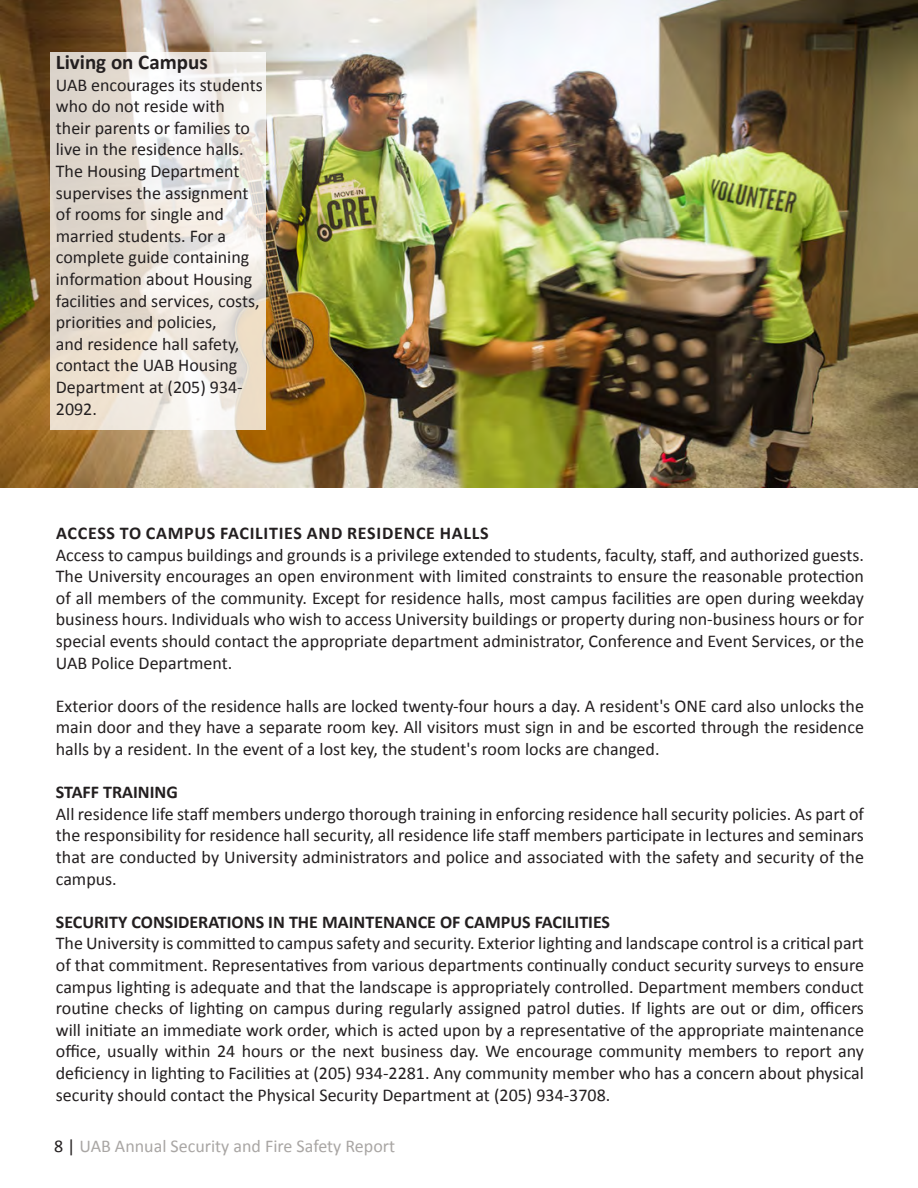
<style>
.page{position:relative;width:918px;height:1188px;background:#fff}
.page>*{position:absolute;margin:0;border:0;box-sizing:border-box;transform-origin:0 0}
.t1{font:700 21px "Calibri";color:#231f20}
.t2{font:18px/21.6px "Calibri";color:#231f20;text-align:justify}
.Content{font:700 18px "Calibri";color:#231f20}
.Content-2{font:700 18px "Calibri";letter-spacing:.04em;color:#231f20}
.t3{font:18px "Calibri";color:#a9a6a4}
.s1{color:#231f20}
</style>
<div class="page">
<img style="left:0;top:0;width:918px;height:487px">
<svg style="left:50px;top:52px;width:216px;height:377px"></svg>
<p class="t1" style="left:56px;top:49px;width:153px">Living on Campus</p>
<p class="t2" style="left:56px;top:74px;width:209px;text-align:left">UAB encourages its students who do not reside with their parents or families to live in the residence halls.<br>The Housing Department supervises the assignment of rooms for single and married students. For a complete guide containing information about Housing facilities and services, costs, priorities and policies,<br>and residence hall safety, contact the UAB Housing<br>Department at (205) 934-<br>2092.</p>
<p class="Content-2" style="left:56px;top:522px;width:434px">ACCESS TO CAMPUS FACILITIES AND RESIDENCE HALLS</p>
<p class="t2" style="left:56px;top:544px;width:810px">Access to campus buildings and grounds is a privilege extended to students, faculty, staff, and authorized guests.<br>The University encourages an open environment with limited constraints to ensure the reasonable protection of all members of the community. Except for residence halls, most campus facilities are open during weekday business hours. Individuals who wish to access University buildings or property during non-business hours or for special events should contact the appropriate department administrator, Conference and Event Services, or the UAB Police Department.</p>
<p class="t2" style="left:56px;top:695px;width:810px">Exterior doors of the residence halls are locked twenty-four hours a day. A resident's ONE card also unlocks the main door and they have a separate room key. All visitors must sign in and be escorted through the residence halls by a resident. In the event of a lost key, the student's room locks are changed.</p>
<p class="Content" style="left:56px;top:781px;width:124px">STAFF TRAINING</p>
<p class="t2" style="left:56px;top:803px;width:810px">All residence life staff members undergo thorough training in enforcing residence hall security policies. As part of the responsibility for residence hall security, all residence life staff members participate in lectures and seminars that are conducted by University administrators and police and associated with the safety and security of the campus.</p>
<p class="Content" style="left:56px;top:910px;width:556px">SECURITY CONSIDERATIONS IN THE MAINTENANCE OF CAMPUS FACILITIES</p>
<p class="t2" style="left:56px;top:933px;width:810px">The University is committed to campus safety and security. Exterior lighting and landscape control is a critical part of that commitment. Representatives from various departments continually conduct security surveys to ensure campus lighting is adequate and that the landscape is appropriately controlled. Department members conduct routine checks of lighting on campus during regularly assigned patrol duties. If lights are out or dim, officers will initiate an immediate work order, which is acted upon by a representative of the appropriate maintenance office, usually within 24 hours or the next business day. We encourage community members to report any deficiency in lighting to Facilities at (205) 934-2281. Any community member who has a concern about physical security should contact the Physical Security Department at (205) 934-3708.</p>
<p class="t3" style="left:54px;top:1135px;width:343px"><span class="s1">8 |</span> UAB Annual Security and Fire Safety Report</p>
</div>
